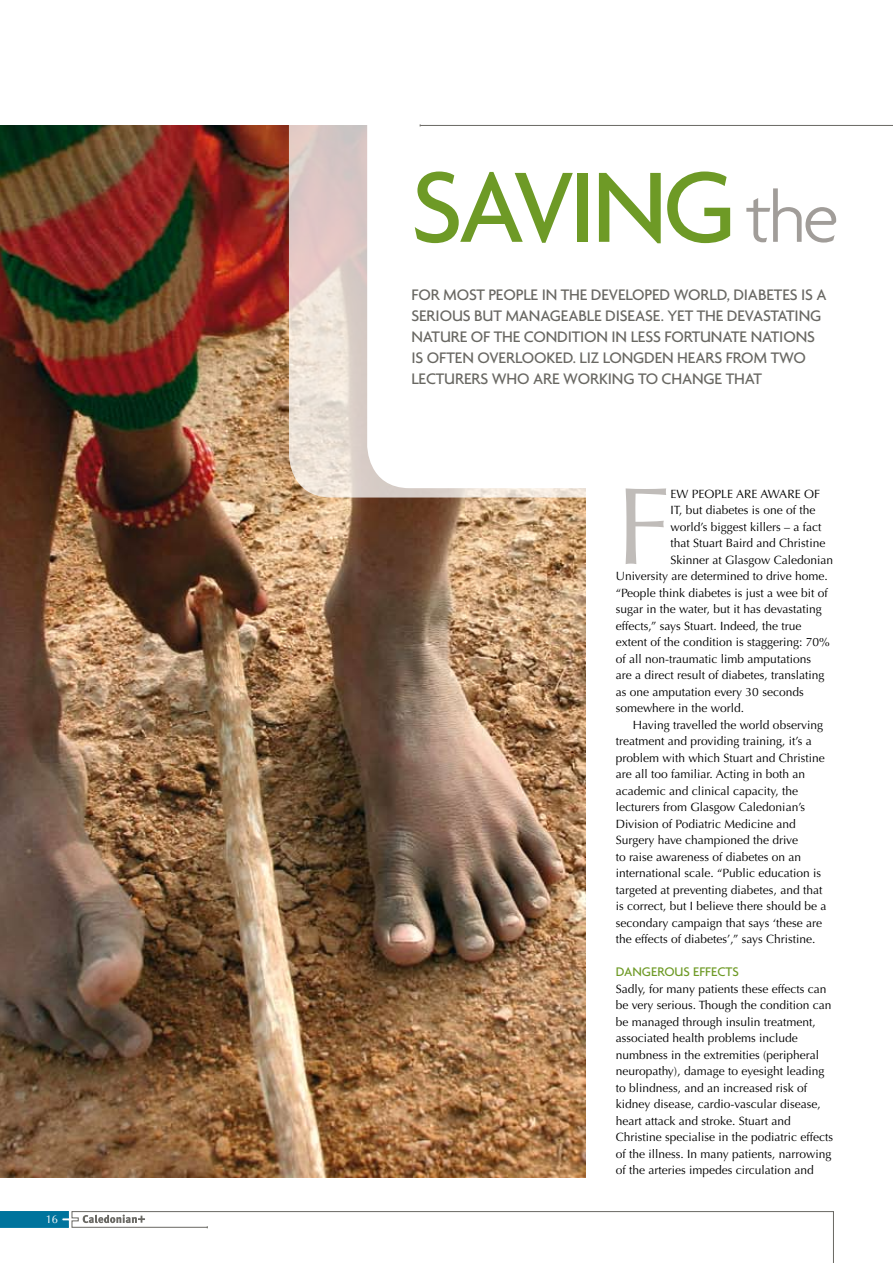
<style>
.page{position:relative;width:893px;height:1263px;background:#fff}
.page>*{position:absolute;margin:0;border:0;box-sizing:border-box;transform-origin:0 0}
.t1{font:109.65px "Optima LT";color:#c0bcb9}
.t2{font:500 108px "Agenda";letter-spacing:-.045em;color:#6e9a26}
.t3{font:500 16.5px/21px "Agenda";letter-spacing:-.01em;color:#696863}
.t4{font:500 13.5px "Agenda";color:#6e9a26}
.t5{font:12px/16.5px "Optima LT";color:#000}
.t6{font:11.25px "Optima LT";color:#fff}
.s1{font-weight:300;font-size:75px;color:#a19d99}
</style>
<div class="page">
<svg style="left:0;top:1211px;width:834px;height:52px"></svg>
<img style="left:0;top:125px;width:585px;height:1053px">
<svg style="left:289px;top:125px;width:131px;height:372px;background:#e2d2cb"></svg>
<div style="left:367px;top:4px;width:512px;height:484px;background:#fff;border-radius:43px"></div>
<svg style="left:420px;top:125px;width:473px;height:768px"></svg>
<p class="t6" style="left:46px;top:1212px;width:14px">16</p>
<h2 class="t2" style="left:411px;top:141px;width:429px">SAVING <span class="s1">the</span></h2>
<h3 class="t3" style="left:411px;top:283px;width:417px">FOR MOST PEOPLE IN THE DEVELOPED WORLD, DIABETES IS A SERIOUS BUT MANAGEABLE DISEASE. YET THE DEVASTATING NATURE OF THE CONDITION IN LESS FORTUNATE NATIONS IS OFTEN OVERLOOKED. LIZ LONGDEN</h3>
<h3 class="t3" style="left:677px;top:346px;width:10px">HEARS</h3>
<h3 class="t3" style="left:726px;top:346px;width:11px">FROM</h3>
<h3 class="t3" style="left:771px;top:346px;width:37px">TWO</h3>
<h3 class="t3" style="left:411px;top:367px;width:349px">LECTURERS WHO ARE WORKING TO CHANGE THAT</h3>
<h1 class="t1" style="left:616px;top:463px;width:56px">F</h1>
<p class="t5" style="left:671px;top:485px;width:29px">EW PEOPLE</p>
<p class="t5" style="left:736px;top:485px;width:85px">ARE AWARE OF</p>
<p class="t5" style="left:671px;top:502px;width:146px">IT, but diabetes is one of the</p>
<p class="t5" style="left:671px;top:518px;width:152px">world’s biggest killers – a fact</p>
<p class="t5" style="left:671px;top:535px;width:156px">that Stuart Baird and Christine</p>
<p class="t5" style="left:671px;top:551px;width:164px">Skinner at Glasgow Caledonian</p>
<p class="t5" style="left:616px;top:568px;width:214px">University are determined to drive home.</p>
<p class="t5" style="left:616px;top:584px;width:214px">“People think diabetes is just a wee bit of</p>
<p class="t5" style="left:616px;top:601px;width:208px">sugar in the water, but it has devastating</p>
<p class="t5" style="left:616px;top:617px;width:187px">effects,” says Stuart. Indeed, the true</p>
<p class="t5" style="left:616px;top:634px;width:216px">extent of the condition is staggering: 70%</p>
<p class="t5" style="left:616px;top:650px;width:197px">of all non-traumatic limb amputations</p>
<p class="t5" style="left:616px;top:667px;width:210px">are a direct result of diabetes, translating</p>
<p class="t5" style="left:616px;top:683px;width:189px">as one amputation every 30 seconds</p>
<p class="t5" style="left:616px;top:700px;width:130px">somewhere in the world.</p>
<p class="t5" style="left:633px;top:716px;width:192px">Having travelled the world observing</p>
<p class="t5" style="left:616px;top:733px;width:198px">treatment and providing training, it’s a</p>
<p class="t5" style="left:616px;top:749px;width:210px">problem with which Stuart and Christine</p>
<p class="t5" style="left:616px;top:766px;width:191px">are all too familiar. Acting in both an</p>
<p class="t5" style="left:616px;top:782px;width:184px">academic and clinical capacity, the</p>
<p class="t5" style="left:616px;top:799px;width:191px">lecturers from Glasgow Caledonian’s</p>
<p class="t5" style="left:616px;top:815px;width:181px">Division of Podiatric Medicine and</p>
<p class="t5" style="left:616px;top:832px;width:184px">Surgery have championed the drive</p>
<p class="t5" style="left:616px;top:848px;width:187px">to raise awareness of diabetes on an</p>
<p class="t5" style="left:616px;top:865px;width:207px">international scale. “Public education is</p>
<p class="t5" style="left:616px;top:881px;width:208px">targeted at preventing diabetes, and that</p>
<p class="t5" style="left:616px;top:898px;width:212px">is correct, but I believe there should be a</p>
<p class="t5" style="left:616px;top:914px;width:208px">secondary campaign that says ‘these are</p>
<p class="t5" style="left:616px;top:931px;width:201px">the effects of diabetes’,” says Christine.</p>
<p class="t4" style="left:616px;top:963px;width:125px">DANGEROUS EFFECTS</p>
<p class="t5" style="left:616px;top:980px;width:219px">Sadly, for many patients these effects can be very serious. Though the condition can be managed through insulin treatment, associated health problems include numbness in the extremities (peripheral neuropathy), damage to eyesight leading to blindness, and an increased risk of kidney disease, cardio-vascular disease, heart attack and stroke. Stuart and Christine specialise in the podiatric effects of the illness. In many patients, narrowing of the arteries impedes circulation and</p>
</div>
